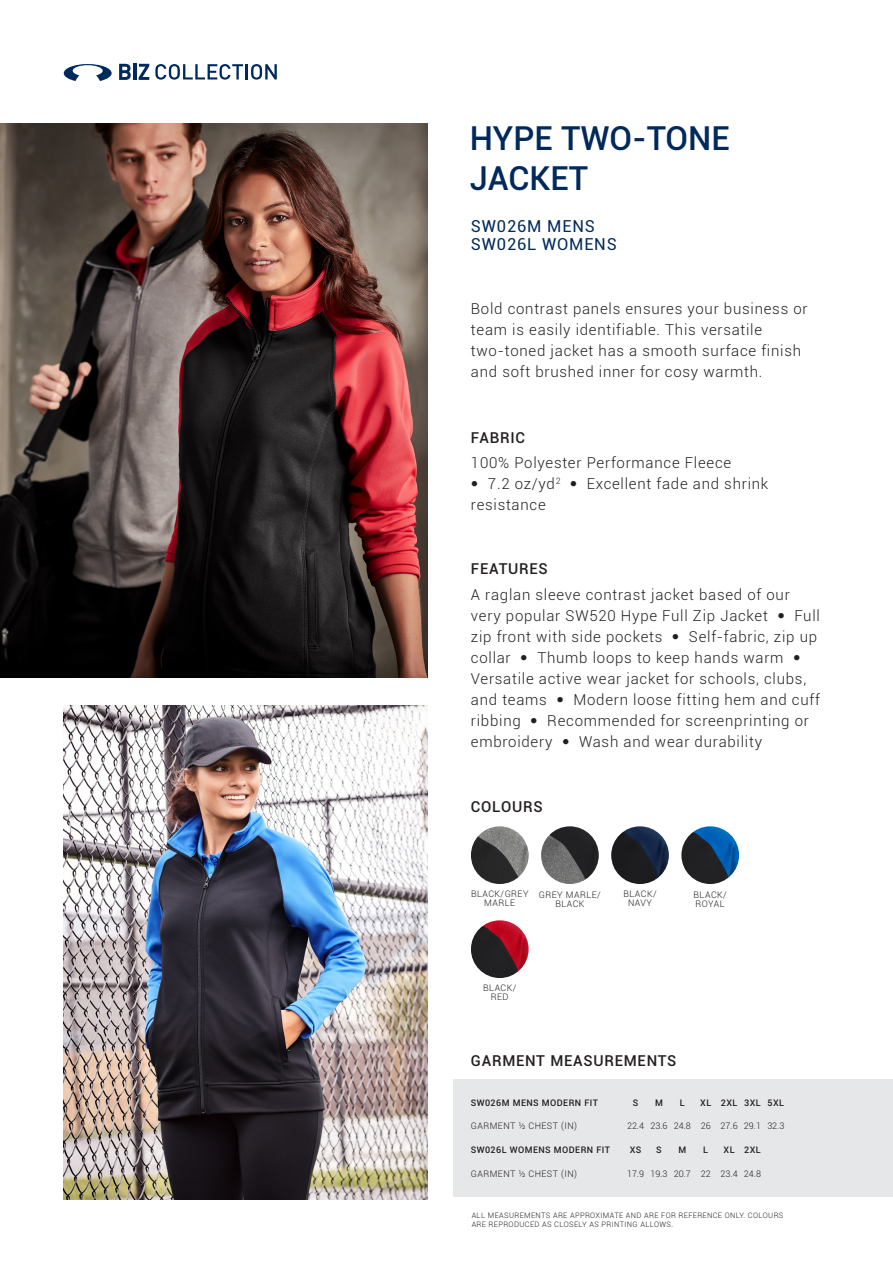
<style>
.page{position:relative;width:893px;height:1263px;background:#fff}
.page>*{position:absolute;margin:0;border:0;box-sizing:border-box;transform-origin:0 0}
.t1{font:500 33px/39.6px "Roboto";color:#00295c}
.t2{font:16.5px "Roboto";letter-spacing:.05em;color:#00295c}
.Bullet_Points{font:300 15px/21px "Roboto";letter-spacing:.05em;color:#231f20}
.Bullet_Points-2{font:500 15px "Roboto";letter-spacing:.05em;color:#231f20}
.Table_Normal{font:300 9px "Roboto";letter-spacing:.05em;color:#231f20}
.t3{font:500 9px "Roboto";letter-spacing:.05em;color:#231f20}
.Bullet_Points-3{font:300 9px "Roboto";letter-spacing:.05em;color:#231f20}
.Table_Normal-2{font:300 7.5px/9px "Roboto";letter-spacing:.05em;color:#231f20}
.s1{font-family:"Helvetica Neue LT Std";font-weight:100;font-stretch:condensed}
</style>
<div class="page">
<img style="left:0;top:124px;width:428px;height:553px">
<svg style="left:64px;top:64px;width:48px;height:17px"></svg>
<svg style="left:119px;top:64px;width:12px;height:16px"></svg>
<hr style="left:133px;top:64px;width:3px;height:16px;background:#00295c">
<svg style="left:139px;top:64px;width:10px;height:16px"></svg>
<svg style="left:155px;top:64px;width:122px;height:16px"></svg>
<img style="left:64px;top:705px;width:364px;height:494px">
<img style="left:471px;top:826px;width:58px;height:58px;border-radius:29px">
<img style="left:471px;top:920px;width:58px;height:58px;border-radius:29px">
<img style="left:541px;top:826px;width:58px;height:58px;border-radius:29px">
<img style="left:611px;top:826px;width:58px;height:58px;border-radius:29px">
<img style="left:681px;top:826px;width:58px;height:58px;border-radius:29px">
<div style="left:454px;top:1080px;width:439px;height:117px;background:#e6e7e9"></div>
<p class="t1" style="left:470px;top:117px;width:261px">HYPE TWO-TONE<br>JACKET</p>
<p class="t2" style="left:471px;top:214px;width:125px">SW026M MENS</p>
<p class="t2" style="left:471px;top:232px;width:147px">SW026L WOMENS</p>
<p class="Bullet_Points" style="left:471px;top:298px;width:338px">Bold contrast panels ensures your business or team is easily identifiable. This versatile</p>
<p class="Bullet_Points" style="left:471px;top:340px;width:332px">two-toned jacket has a smooth surface finish and soft brushed inner for cosy warmth.</p>
<p class="Bullet_Points-2" style="left:471px;top:427px;width:56px">FABRIC</p>
<p class="Bullet_Points" style="left:471px;top:452px;width:262px">100% Polyester Performance Fleece</p>
<p class="Bullet_Points" style="left:471px;top:473px;width:299px"><span class="s1">•</span> 7.2 oz/yd<sup>2</sup> <span class="s1">•</span> Excellent fade and shrink resistance</p>
<p class="Bullet_Points-2" style="left:471px;top:558px;width:78px">FEATURES</p>
<p class="Bullet_Points" style="left:471px;top:583px;width:350px">A raglan sleeve contrast jacket based of our very popular SW520 Hype Full Zip Jacket <span class="s1">•</span> Full zip front with side pockets <span class="s1">•</span> Self-fabric, zip up collar <span class="s1">•</span> Thumb loops to keep hands warm <span class="s1">• </span>Versatile active wear jacket for schools, clubs, and teams <span class="s1">•</span> Modern loose fitting hem and cuff ribbing <span class="s1">•</span> Recommended for screenprinting or embroidery <span class="s1">•</span> Wash and wear durability</p>
<p class="Bullet_Points-2" style="left:471px;top:796px;width:73px">COLOURS</p>
<p class="Bullet_Points-3" style="left:471px;top:888px;width:59px">BLACK/GREY</p>
<p class="Bullet_Points-3" style="left:484px;top:897px;width:32px">MARLE</p>
<p class="Bullet_Points-3" style="left:539px;top:889px;width:63px">GREY MARLE/</p>
<p class="Bullet_Points-3" style="left:555px;top:898px;width:31px">BLACK</p>
<p class="Bullet_Points-3" style="left:623px;top:888px;width:35px">BLACK/</p>
<p class="Bullet_Points-3" style="left:628px;top:897px;width:25px">NAVY</p>
<p class="Bullet_Points-3" style="left:694px;top:889px;width:35px">BLACK/</p>
<p class="Bullet_Points-3" style="left:696px;top:898px;width:31px">ROYAL</p>
<p class="Bullet_Points-3" style="left:483px;top:982px;width:35px">BLACK/</p>
<p class="Bullet_Points-3" style="left:491px;top:991px;width:19px">RED</p>
<p class="Bullet_Points-2" style="left:471px;top:1050px;width:207px">GARMENT MEASUREMENTS</p>
<p class="t3" style="left:471px;top:1096px;width:129px">SW026M MENS MODERN FIT</p>
<p class="t3" style="left:633px;top:1096px;width:7px">S</p>
<p class="t3" style="left:655px;top:1096px;width:9px">M</p>
<p class="t3" style="left:680px;top:1096px;width:6px">L</p>
<p class="t3" style="left:700px;top:1096px;width:13px">XL</p>
<p class="t3" style="left:721px;top:1096px;width:18px">2XL</p>
<p class="t3" style="left:744px;top:1096px;width:18px">3XL</p>
<p class="t3" style="left:767px;top:1096px;width:18px">5XL</p>
<p class="Table_Normal" style="left:471px;top:1120px;width:108px">GARMENT ½ CHEST (IN)</p>
<p class="Table_Normal" style="left:627px;top:1120px;width:19px">22.4</p>
<p class="Table_Normal" style="left:650px;top:1120px;width:19px">23.6</p>
<p class="Table_Normal" style="left:674px;top:1120px;width:19px">24.8</p>
<p class="Table_Normal" style="left:701px;top:1120px;width:11px">26</p>
<p class="Table_Normal" style="left:720px;top:1120px;width:19px">27.6</p>
<p class="Table_Normal" style="left:744px;top:1120px;width:19px">29.1</p>
<p class="Table_Normal" style="left:767px;top:1120px;width:19px">32.3</p>
<p class="t3" style="left:471px;top:1143px;width:141px">SW026L WOMENS MODERN FIT</p>
<p class="t3" style="left:630px;top:1143px;width:13px">XS</p>
<p class="t3" style="left:656px;top:1143px;width:7px">S</p>
<p class="t3" style="left:678px;top:1143px;width:9px">M</p>
<p class="t3" style="left:703px;top:1143px;width:6px">L</p>
<p class="t3" style="left:723px;top:1143px;width:13px">XL</p>
<p class="t3" style="left:744px;top:1143px;width:18px">2XL</p>
<p class="Table_Normal" style="left:471px;top:1167px;width:108px">GARMENT ½ CHEST (IN)</p>
<p class="Table_Normal" style="left:627px;top:1167px;width:19px">17.9</p>
<p class="Table_Normal" style="left:650px;top:1167px;width:19px">19.3</p>
<p class="Table_Normal" style="left:674px;top:1167px;width:19px">20.7</p>
<p class="Table_Normal" style="left:701px;top:1167px;width:11px">22</p>
<p class="Table_Normal" style="left:720px;top:1167px;width:19px">23.4</p>
<p class="Table_Normal" style="left:744px;top:1167px;width:19px">24.8</p>
<p class="Table_Normal-2" style="left:472px;top:1210px;width:313px">ALL MEASUREMENTS ARE APPROXIMATE AND ARE FOR REFERENCE ONLY. COLOURS<br>ARE REPRODUCED AS CLOSELY AS PRINTING ALLOWS.</p>
</div>
